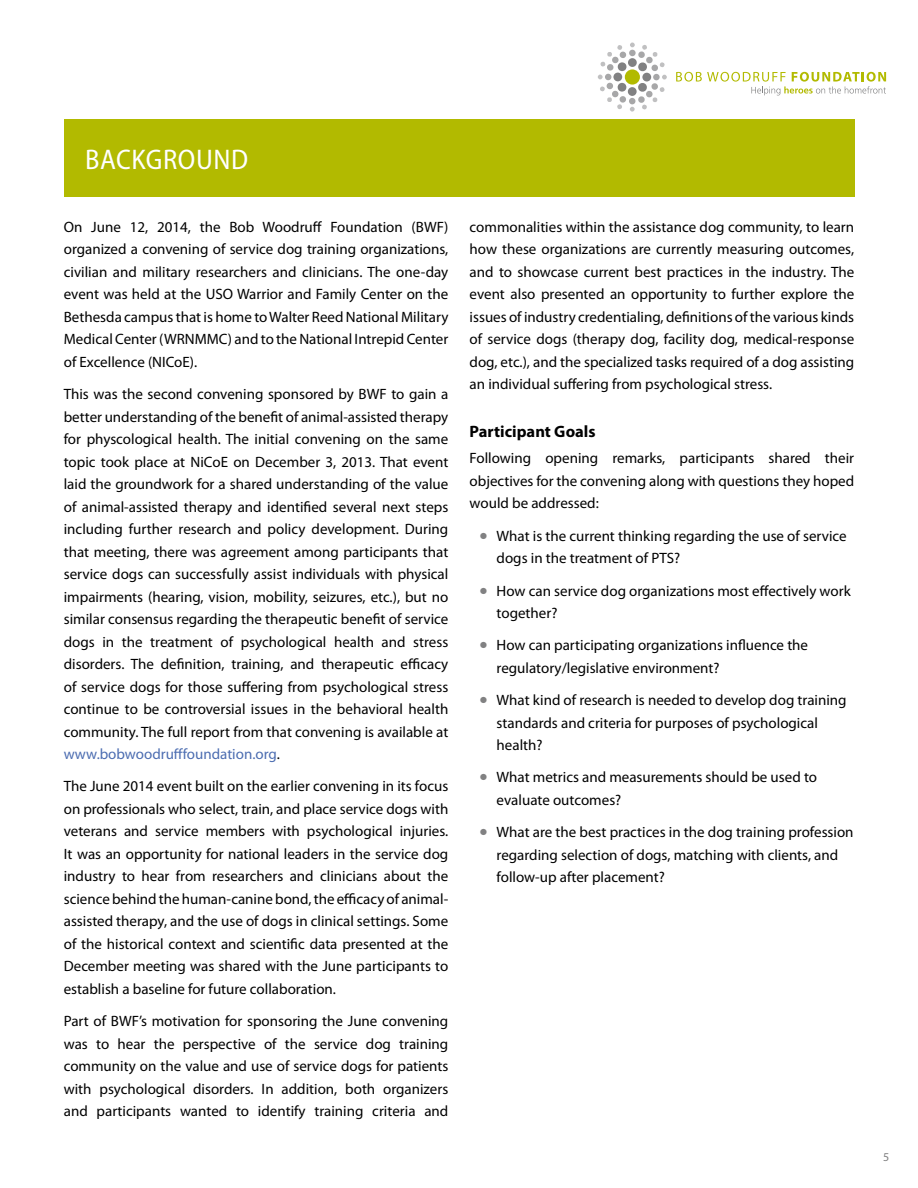
<style>
.page{position:relative;width:918px;height:1188px;background:#fff}
.page>*{position:absolute;margin:0;border:0;box-sizing:border-box;transform-origin:0 0}
.t1{font:semi-condensed 28.5px "Myriad Pro";letter-spacing:.02em;color:#fff}
.t2{font:700 16.5px "Myriad Pro";color:#000}
.t3{font:15px/22.5px "Myriad Pro";color:#000;text-align:justify}
.t4{font:12px "Myriad Pro";color:#818182}
.s1{color:#4c6db1}
</style>
<div class="page">
<svg style="left:598px;top:43px;width:69px;height:69px"></svg>
<svg style="left:676px;top:72px;width:210px;height:23px"></svg>
<div style="left:64px;top:119px;width:790px;height:78px;background:#b2ba00"></div>
<h1 class="t1" style="left:85px;top:144px;width:164px">BACKGROUND</h1>
<p class="t3" style="left:64px;top:215px;width:386px">On June 12, 2014, the Bob Woodruff Foundation (BWF) organized a convening of service dog training organizations, civilian and military researchers and clinicians. The one-day event was held at the USO Warrior and Family Center on the Bethesda campus that is home to Walter Reed National Military Medical Center (WRNMMC) and to the National Intrepid Center of Excellence (NICoE).</p>
<p class="t3" style="left:64px;top:383px;width:386px">This was the second convening sponsored by BWF to gain a better understanding of the benefit of animal-assisted therapy for physcological health. The initial convening on the same topic took place at NiCoE on December 3, 2013. That event laid the groundwork for a shared understanding of the value of animal-assisted therapy and identified several next steps including further research and policy development. During that meeting, there was agreement among participants that service dogs can successfully assist individuals with physical impairments (hearing, vision, mobility, seizures, etc.), but no similar consensus regarding the therapeutic benefit of service dogs in the treatment of psychological health and stress disorders. The definition, training, and therapeutic efficacy of service dogs for those suffering from psychological stress continue to be controversial issues in the behavioral health community. The full report from that convening is available at <span class="s1">www.bobwoodrufffoundation.org</span>.</p>
<p class="t3" style="left:64px;top:775px;width:386px">The June 2014 event built on the earlier convening in its focus on professionals who select, train, and place service dogs with veterans and service members with psychological injuries.<br>It was an opportunity for national leaders in the service dog industry to hear from researchers and clinicians about the science behind the human-canine bond, the efficacy of animal&shy;assisted therapy, and the use of dogs in clinical settings. Some of the historical context and scientific data presented at the December meeting was shared with the June participants to establish a baseline for future collaboration.</p>
<p class="t3" style="left:64px;top:1010px;width:386px">Part of BWF’s motivation for sponsoring the June convening was to hear the perspective of the service dog training community on the value and use of service dogs for patients with psychological disorders. In addition, both organizers and participants wanted to identify training criteria and</p>
<p class="t3" style="left:470px;top:215px;width:386px">commonalities within the assistance dog community, to learn how these organizations are currently measuring outcomes, and to showcase current best practices in the industry. The event also presented an opportunity to further explore the issues of industry credentialing, definitions of the various kinds of service dogs (therapy dog, facility dog, medical-response dog, etc.), and the specialized tasks required of a dog assisting an individual suffering from psychological stress.</p>
<p class="t2" style="left:470px;top:420px;width:127px">Participant Goals</p>
<p class="t3" style="left:470px;top:447px;width:386px">Following opening remarks, participants shared their objectives for the convening along with questions they hoped would be addressed:</p>
<p class="t3" style="left:497px;top:524px;width:352px">What is the current thinking regarding the use of service dogs in the treatment of PTS?</p>
<p class="t3" style="left:497px;top:579px;width:356px">How can service dog organizations most effectively work together?</p>
<p class="t3" style="left:497px;top:634px;width:313px">How can participating organizations influence the regulatory/legislative environment?</p>
<p class="t3" style="left:497px;top:689px;width:352px;text-align:left">What kind of research is needed to develop dog training standards and criteria for purposes of psychological health?</p>
<p class="t3" style="left:497px;top:766px;width:322px">What metrics and measurements should be used to evaluate outcomes?</p>
<p class="t3" style="left:497px;top:821px;width:358px;text-align:left">What are the best practices in the dog training profession regarding selection of dogs, matching with clients, and follow-up after placement?</p>
<p class="t4" style="left:883px;top:1149px;width:8px">5</p>
</div>
